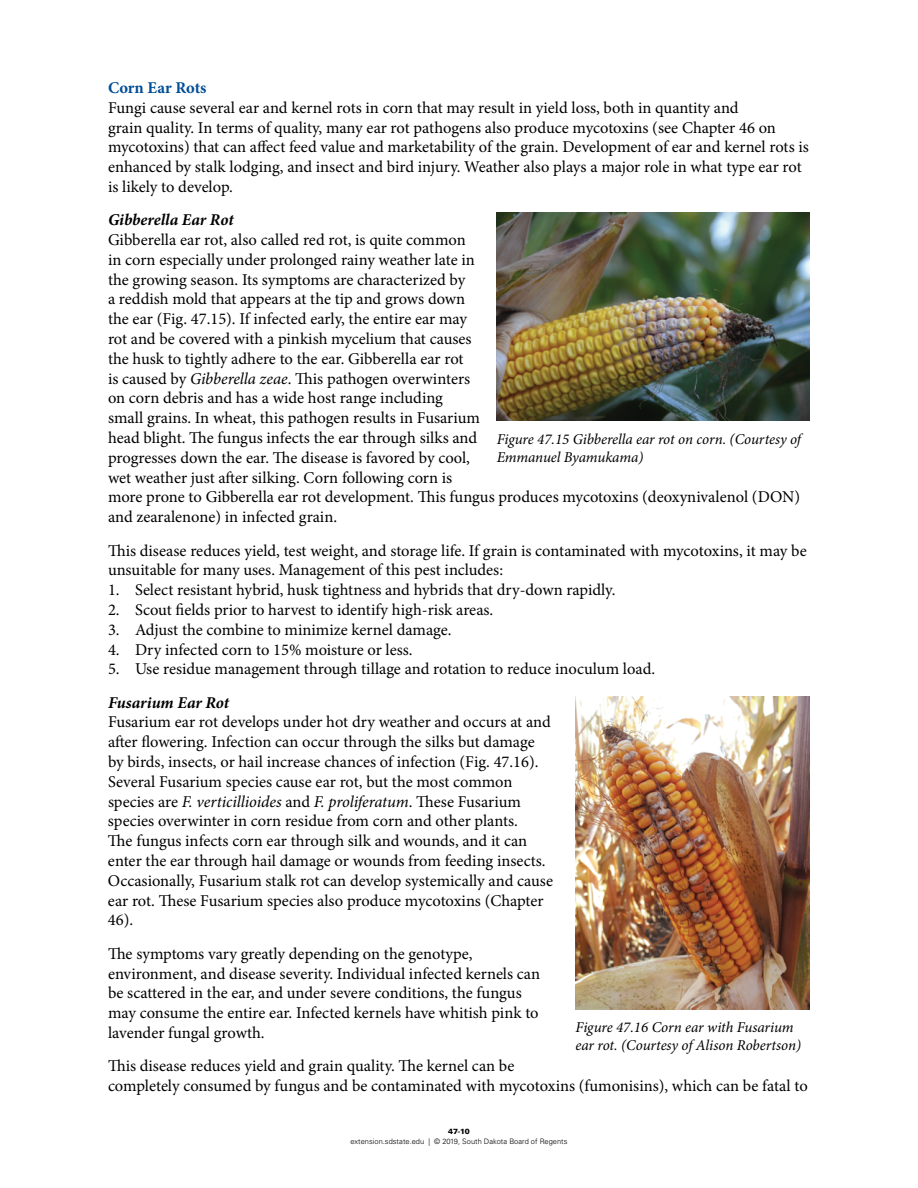
<style>
.page{position:relative;width:918px;height:1188px;background:#fff}
.page>*{position:absolute;margin:0;border:0;box-sizing:border-box;transform-origin:0 0}
.t1{font:16.5px/19.8px "Minion Pro";color:#000}
.t2{font:italic 700 16.5px "Minion Pro";letter-spacing:-.005em;color:#000}
.t3{font:700 16.5px "Minion Pro";letter-spacing:-.005em;color:#004e95}
.t4{font:italic 15px/18px "Minion Pro";letter-spacing:-.01em;color:#000}
.t5{font:300 7.5px "Univers";color:#000}
.t6{font:900 7.5px "Univers";color:#000}
.s1{font-style:italic}
</style>
<div class="page">
<img style="left:575px;top:697px;width:235px;height:313px">
<img style="left:497px;top:213px;width:313px;height:207px">
<p class="t3" style="left:108px;top:76px;width:100px">Corn Ear Rots</p>
<p class="t1" style="left:108px;top:98px;width:702px">Fungi cause several ear and kernel rots in corn that may result in yield loss, both in quantity and<br>grain quality. In terms of quality, many ear rot pathogens also produce mycotoxins (see Chapter 46 on mycotoxins) that can affect feed value and marketability of the grain. Development of ear and kernel rots is enhanced by stalk lodging, and insect and bird injury. Weather also plays a major role in what type ear rot is likely to develop.</p>
<p class="t2" style="left:108px;top:208px;width:127px">Gibberella Ear Rot</p>
<p class="t1" style="left:108px;top:230px;width:694px">Gibberella ear rot, also called red rot, is quite common<br>in corn especially under prolonged rainy weather late in<br>the growing season. Its symptoms are characterized by<br>a reddish mold that appears at the tip and grows down<br>the ear (Fig. 47.15). If infected early, the entire ear may<br>rot and be covered with a pinkish mycelium that causes<br>the husk to tightly adhere to the ear. Gibberella ear rot<br>is caused by <span class="s1">Gibberella zeae</span>. This pathogen overwinters<br>on corn debris and has a wide host range including<br>small grains. In wheat, this pathogen results in Fusarium<br>head blight. The fungus infects the ear through silks and<br>progresses down the ear. The disease is favored by cool,<br>wet weather just after silking. Corn following corn is<br>more prone to Gibberella ear rot development. This fungus produces mycotoxins (deoxynivalenol (DON) and zearalenone) in infected grain.</p>
<p class="t1" style="left:108px;top:541px;width:700px">This disease reduces yield, test weight, and storage life. If grain is contaminated with mycotoxins, it may be unsuitable for many uses. Management of this pest includes:</p>
<p class="t1" style="left:108px;top:580px;width:509px">1. Select resistant hybrid, husk tightness and hybrids that dry-down rapidly.</p>
<p class="t1" style="left:108px;top:600px;width:387px">2. Scout fields prior to harvest to identify high-risk areas.</p>
<p class="t1" style="left:108px;top:620px;width:345px">3. Adjust the combine to minimize kernel damage.</p>
<p class="t1" style="left:108px;top:640px;width:306px">4. Dry infected corn to 15% moisture or less.</p>
<p class="t1" style="left:108px;top:659px;width:549px">5. Use residue management through tillage and rotation to reduce inoculum load.</p>
<p class="t2" style="left:108px;top:691px;width:123px">Fusarium Ear Rot</p>
<p class="t1" style="left:108px;top:712px;width:447px">Fusarium ear rot develops under hot dry weather and occurs at and after flowering. Infection can occur through the silks but damage by birds, insects, or hail increase chances of infection (Fig. 47.16).<br>Several Fusarium species cause ear rot, but the most common species are <span class="s1">F. verticillioides</span> and <span class="s1">F. proliferatum</span>. These Fusarium species overwinter in corn residue from corn and other plants.<br>The fungus infects corn ear through silk and wounds, and it can enter the ear through hail damage or wounds from feeding insects.<br>Occasionally, Fusarium stalk rot can develop systemically and cause ear rot. These Fusarium species also produce mycotoxins (Chapter 46).</p>
<p class="t4" style="left:497px;top:430px;width:306px">Figure 47.15 Gibberella ear rot on corn. (Courtesy of<br>Emmanuel Byamukama)</p>
<p class="t1" style="left:108px;top:944px;width:434px">The symptoms vary greatly depending on the genotype, environment, and disease severity. Individual infected kernels can be scattered in the ear, and under severe conditions, the fungus may consume the entire ear. Infected kernels have whitish pink to lavender fungal growth.</p>
<p class="t1" style="left:108px;top:1056px;width:701px">This disease reduces yield and grain quality. The kernel can be<br>completely consumed by fungus and be contaminated with mycotoxins (fumonisins), which can be fatal to</p>
<p class="t4" style="left:576px;top:1018px;width:227px">Figure 47.16 Corn ear with Fusarium ear rot. (Courtesy of Alison Robertson)</p>
<p class="t6" style="left:448px;top:1126px;width:23px">47-10</p>
<p class="t5" style="left:351px;top:1137px;width:218px">extension.sdstate.edu | © 2019, South Dakota Board of Regents</p>
</div>
